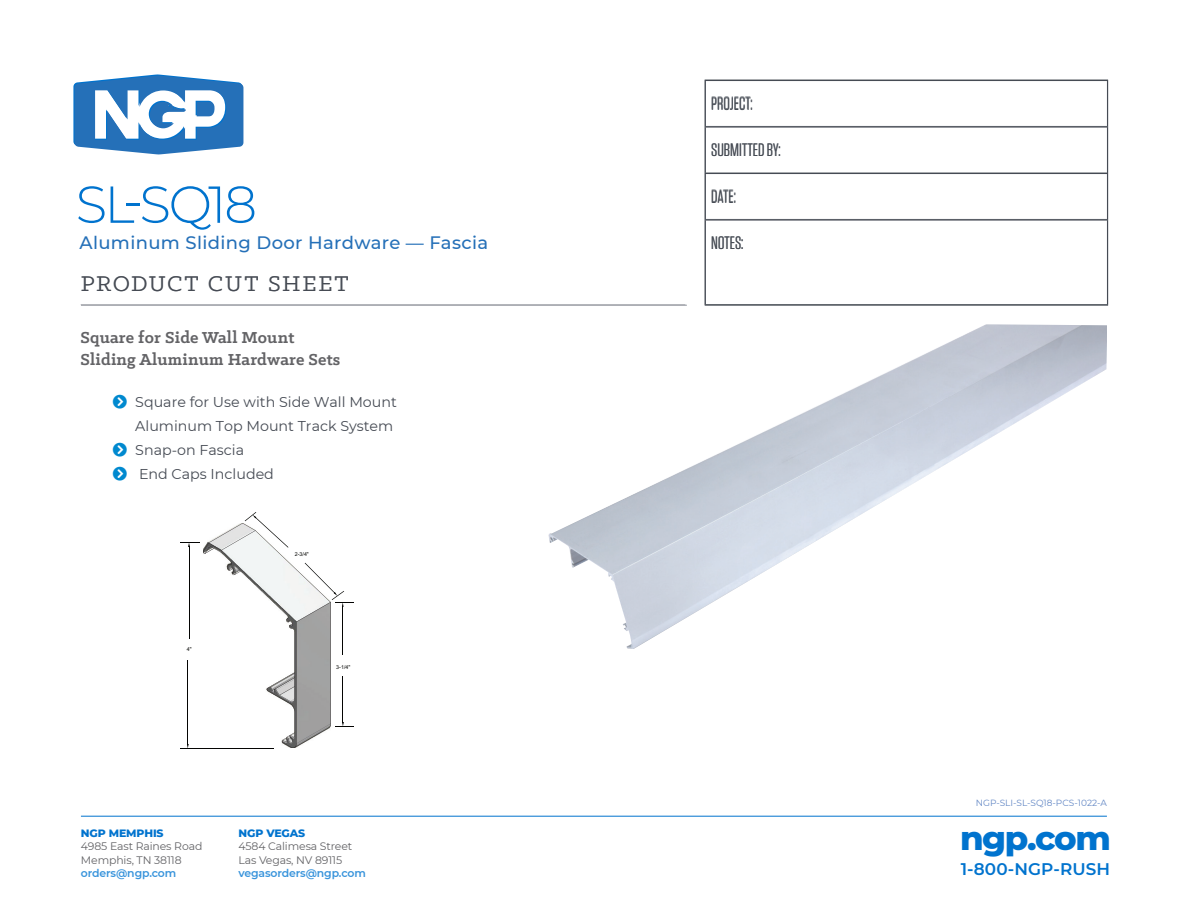
<style>
.page{position:relative;width:1188px;height:918px;background:#fff}
.page>*{position:absolute;margin:0;border:0;box-sizing:border-box;transform-origin:0 0}
.t1{font:300 51.9px "Montserrat";letter-spacing:-.05em;color:#0073ce}
.t2{font:800 33.9px "Montserrat";letter-spacing:-.045em;color:#0073ce}
.t3{font:24px "Klinic Slab";letter-spacing:.085em;color:#464b54}
.t4{font:700 18px/22.5px "Klinic Slab";letter-spacing:.01em;color:#636366}
.t5{font:500 18px "Montserrat";letter-spacing:.02em;color:#2570b8}
.t6{font:18px "Tungsten";color:#464b54}
.t7{font:600 16.8px "Montserrat";letter-spacing:.005em;color:#0073ce}
.t8{font:14.25px/24px "Montserrat";color:#464b54}
.t9{font:10.95px/13.2px "Montserrat";letter-spacing:-.01em;color:#636366}
.t10{font:600 10.95px "Montserrat";letter-spacing:-.01em;color:#3793db}
.t11{font:800 10.95px "Montserrat";letter-spacing:-.01em;color:#0073ce}
.t12{font:9px "Montserrat";color:#6488c5}
.t13{font:5.4px "Arial";color:#040503}
</style>
<div class="page">
<hr style="left:705px;top:79px;width:403px;height:2px;background:#787d83">
<hr style="left:705px;top:172px;width:403px;height:2px;background:#787d83">
<hr style="left:705px;top:304px;width:403px;height:1px;background:#787d83">
<hr style="left:81px;top:304px;width:604px;height:1px;background:#b2b5b9">
<hr style="left:81px;top:816px;width:1026px;height:1px;background:#0073ce">
<svg style="left:73px;top:74px;width:170px;height:80px"></svg>
<hr style="left:705px;top:81px;width:1px;height:45px;background:#464b54">
<hr style="left:705px;top:128px;width:1px;height:45px;background:#464b54">
<hr style="left:705px;top:174px;width:1px;height:45px;background:#464b54">
<hr style="left:705px;top:221px;width:1px;height:84px;background:#464b54">
<hr style="left:705px;top:80px;width:403px;height:1px;background:#464b54">
<hr style="left:1107px;top:81px;width:1px;height:45px;background:#464b54">
<hr style="left:1107px;top:128px;width:1px;height:45px;background:#464b54">
<hr style="left:1107px;top:174px;width:1px;height:45px;background:#464b54">
<hr style="left:1107px;top:221px;width:1px;height:84px;background:#464b54">
<hr style="left:705px;top:126px;width:403px;height:2px;background:#464b54">
<hr style="left:705px;top:173px;width:403px;height:1px;background:#464b54">
<hr style="left:705px;top:219px;width:403px;height:2px;background:#464b54">
<hr style="left:705px;top:305px;width:403px;height:1px;background:#464b54">
<hr style="left:81px;top:305px;width:606px;height:1px;background:#91959d">
<svg style="left:203px;top:523px;width:40px;height:29px"></svg>
<svg style="left:208px;top:530px;width:48px;height:13px"></svg>
<svg style="left:212px;top:547px;width:9px;height:6px"></svg>
<hr style="left:180px;top:748px;width:94px;height:1px;background:#040503">
<hr style="left:189px;top:546px;width:1px;height:93px;background:#040503">
<svg style="left:180px;top:542px;width:34px;height:12px"></svg>
<hr style="left:187px;top:661px;width:1px;height:84px;background:#040503">
<svg style="left:221px;top:512px;width:133px;height:236px"></svg>
<img style="left:549px;top:324px;width:558px;height:325px">
<p class="t1" style="left:76px;top:169px;width:183px">SL-SQ18</p>
<p class="t5" style="left:80px;top:230px;width:410px">Aluminum Sliding Door Hardware — Fascia</p>
<p class="t3" style="left:81px;top:269px;width:269px">PRODUCT CUT SHEET</p>
<p class="t4" style="left:81px;top:326px;width:261px">Square for Side Wall Mount<br>Sliding Aluminum Hardware Sets</p>
<p class="t8" style="left:135px;top:390px;width:263px">Square for Use with Side Wall Mount<br>Aluminum Top Mount Track System</p>
<p class="t8" style="left:135px;top:438px;width:110px">Snap-on Fascia</p>
<p class="t8" style="left:139px;top:462px;width:136px">End Caps Included</p>
<p class="t13" style="left:187px;top:646px;width:6px">4"</p>
<p class="t13" style="left:295px;top:551px;width:16px">2-3/4"</p>
<p class="t13" style="left:336px;top:663px;width:16px">3-1/4"</p>
<p class="t11" style="left:81px;top:825px;width:84px">NGP MEMPHIS</p>
<p class="t9" style="left:81px;top:840px;width:123px">4985 East Raines Road<br>Memphis, TN 38118</p>
<p class="t10" style="left:81px;top:865px;width:97px">orders@ngp.com</p>
<p class="t11" style="left:238px;top:825px;width:68px">NGP VEGAS</p>
<p class="t9" style="left:238px;top:840px;width:115px">4584 Calimesa Street<br>Las Vegas, NV 89115</p>
<p class="t10" style="left:238px;top:865px;width:129px">vegasorders@ngp.com</p>
<p class="t6" style="left:711px;top:94px;width:43px">PROJECT:</p>
<p class="t6" style="left:711px;top:141px;width:71px">SUBMITTED BY:</p>
<p class="t6" style="left:711px;top:187px;width:26px">DATE:</p>
<p class="t6" style="left:711px;top:234px;width:34px">NOTES:</p>
<p class="t12" style="left:976px;top:796px;width:133px">NGP-SLI-SL-SQ18-PCS-1022-A</p>
<h2 class="t2" style="left:960px;top:813px;width:152px">ngp.com</h2>
<p class="t7" style="left:961px;top:857px;width:151px">1-800-NGP-RUSH</p>
</div>
